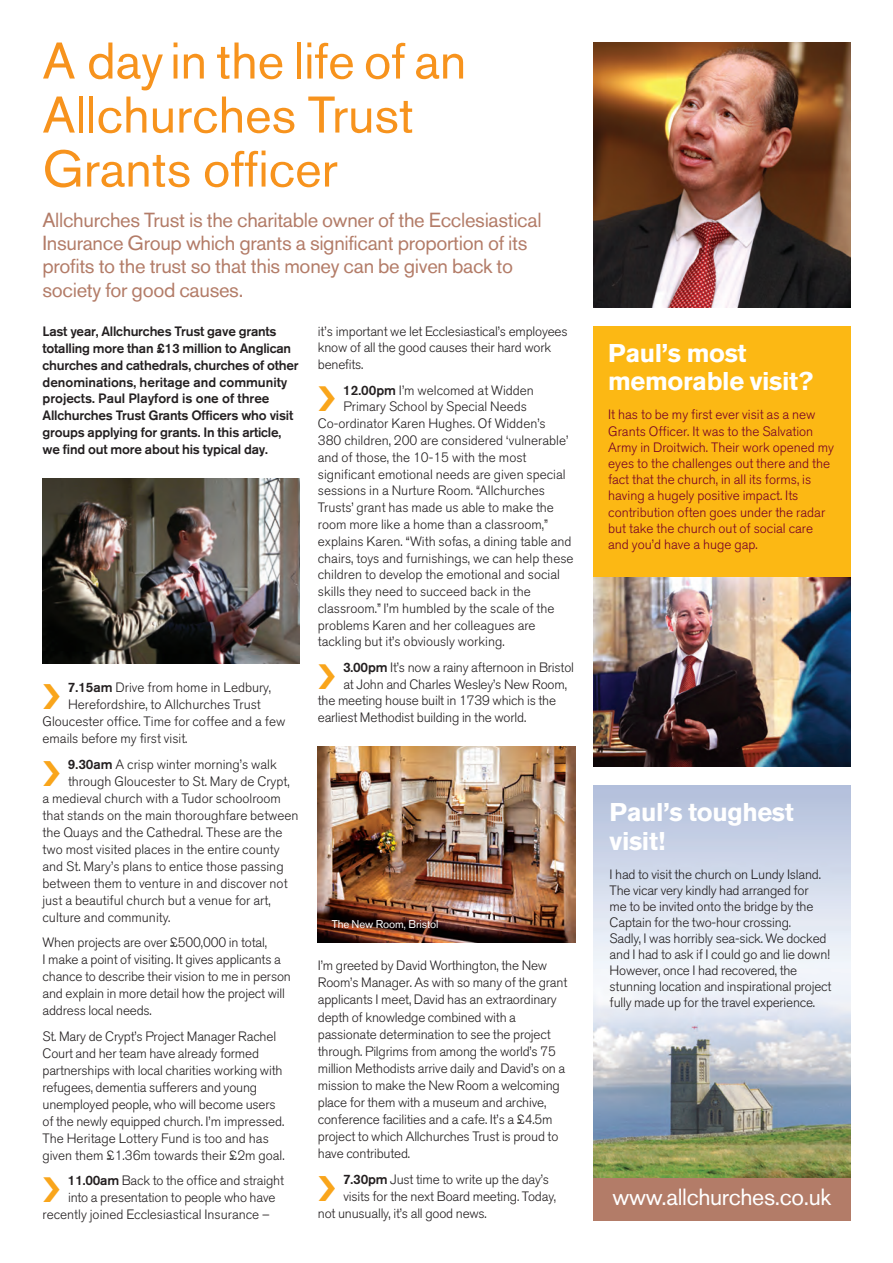
<style>
.page{position:relative;width:893px;height:1263px;background:#fff}
.page>*{position:absolute;margin:0;border:0;box-sizing:border-box;transform-origin:0 0}
.t1{font:51px/54px "Akzidenz Grotesk BQ";color:#f7931d}
.t2{font:700 25.5px/28.5px "Akzidenz Grotesk BQ";letter-spacing:-.015em;color:#fff}
.t3{font:23.25px "Akzidenz Grotesk BQ";letter-spacing:-.015em;color:#fff}
.t4{font:20.25px/23.2px "Akzidenz Grotesk BQ";letter-spacing:-.015em;color:#b37c68}
.t5{font:300 13.5px/17px "Akzidenz Grotesk BQ";letter-spacing:-.015em;color:#231f20}
.t6{font:500 13.5px/17px "Akzidenz Grotesk BQ";letter-spacing:-.015em;color:#231f20}
.t7{font:300 13.5px/16.2px "Akzidenz Grotesk BQ";color:#760026}
.t8{font:11.25px "Akzidenz Grotesk BQ";letter-spacing:-.01em;color:#fff}
.s1{font-weight:500}
</style>
<div class="page">
<img style="left:593px;top:785px;width:257px;height:393px">
<div style="left:593px;top:326px;width:257px;height:253px;background:#fcb814"></div>
<div style="left:593px;top:1178px;width:257px;height:42px;background:#b37c68"></div>
<img style="left:593px;top:577px;width:257px;height:189px">
<img style="left:593px;top:43px;width:257px;height:265px">
<img style="left:318px;top:746px;width:257px;height:196px">
<img style="left:43px;top:478px;width:257px;height:185px">
<h1 class="t1" style="left:43px;top:39px;width:425px">A dayin the life of an<br>Allchurches Trust<br>Grants officer</h1>
<h3 class="t4" style="left:43px;top:210px;width:501px">Allchurches Trust is the charitable owner of the Ecclesiastical Insurance Group which grants a significant proportion of its profits to the trust so that this money can be given back to society for good causes.</h3>
<p class="t6" style="left:43px;top:323px;width:258px">Last year, Allchurches Trust gave grants totalling more than £13 million to Anglican churches and cathedrals, churches of other denominations, heritage and community projects. Paul Playford is one of three Allchurches Trust Grants Officers who visit groups applying for grants. In this article, we find out more about his typical day.</p>
<p class="t5" style="left:68px;top:681px;width:205px"><span class="s1">7.15am</span> Drive from home in Ledbury,</p>
<p class="t5" style="left:68px;top:698px;width:194px">Herefordshire, to Allchurches Trust</p>
<p class="t5" style="left:43px;top:715px;width:244px">Gloucester office. Time for coffee and a few</p>
<p class="t5" style="left:43px;top:732px;width:147px">emails before my first visit.</p>
<p class="t5" style="left:68px;top:757px;width:210px"><span class="s1">9.30am</span> A crisp winter morning’s walk</p>
<p class="t5" style="left:68px;top:774px;width:223px">through Gloucester to St. Mary de Crypt,</p>
<p class="t5" style="left:43px;top:791px;width:240px">a medieval church with a Tudor schoolroom</p>
<p class="t5" style="left:43px;top:808px;width:258px">that stands on the main thoroughfare between</p>
<p class="t5" style="left:43px;top:825px;width:242px">the Quays and the Cathedral. These are the</p>
<p class="t5" style="left:43px;top:842px;width:239px">two most visited places in the entire county</p>
<p class="t5" style="left:43px;top:859px;width:243px">and St. Mary’s plans to entice those passing</p>
<p class="t5" style="left:43px;top:876px;width:247px">between them to venture in and discover not</p>
<p class="t5" style="left:43px;top:893px;width:230px">just a beautiful church but a venue for art,</p>
<p class="t5" style="left:43px;top:910px;width:129px">culture and community.</p>
<p class="t5" style="left:43px;top:936px;width:250px">When projects are over £500,000 in total,<br>I make a point of visiting. It gives applicants a chance to describe their vision to me in person and explain in more detail how the project will address local needs.</p>
<p class="t5" style="left:43px;top:1029px;width:244px">St. Mary de Crypt’s Project Manager Rachel Court and her team have already formed partnerships with local charities working with refugees, dementia sufferers and young unemployed people, who will become users of the newly equipped church. I’m impressed.<br>The Heritage Lottery Fund is too and has given them £1.36m towards their £2m goal.</p>
<p class="t5" style="left:68px;top:1173px;width:218px"><span class="s1">11.00am</span> Back to the office and straight</p>
<p class="t5" style="left:68px;top:1190px;width:209px">into a presentation to people who have</p>
<p class="t5" style="left:43px;top:1207px;width:229px">recently joined Ecclesiastical Insurance –</p>
<p class="t5" style="left:318px;top:324px;width:251px">it’s important we let Ecclesiastical’s employees know of all the good causes their hard work benefits.</p>
<p class="t5" style="left:343px;top:383px;width:192px"><span class="s1">12.00pm</span> I’m welcomed at Widden</p>
<p class="t5" style="left:343px;top:400px;width:185px">Primary School by Special Needs</p>
<p class="t5" style="left:318px;top:416px;width:229px">Co-ordinator Karen Hughes. Of Widden’s</p>
<p class="t5" style="left:318px;top:433px;width:252px">380 children, 200 are considered ‘vulnerable’</p>
<p class="t5" style="left:318px;top:450px;width:210px">and of those, the 10-15 with the most</p>
<p class="t5" style="left:318px;top:467px;width:249px">significant emotional needs are given special</p>
<p class="t5" style="left:318px;top:484px;width:229px">sessions in a Nurture Room. “Allchurches</p>
<p class="t5" style="left:318px;top:500px;width:238px">Trusts’ grant has made us able to make the</p>
<p class="t5" style="left:318px;top:517px;width:232px">room more like a home than a classroom,”</p>
<p class="t5" style="left:318px;top:534px;width:255px">explains Karen. “With sofas, a dining table and</p>
<p class="t5" style="left:318px;top:551px;width:257px">chairs, toys and furnishings, we can help these</p>
<p class="t5" style="left:318px;top:568px;width:244px">children to develop the emotional and social</p>
<p class="t5" style="left:318px;top:584px;width:214px">skills they need to succeed back in the</p>
<p class="t5" style="left:318px;top:601px;width:238px">classroom.” I’m humbled by the scale of the</p>
<p class="t5" style="left:318px;top:618px;width:219px">problems Karen and her colleagues are</p>
<p class="t5" style="left:318px;top:635px;width:188px">tackling but it’s obviously working.</p>
<p class="t5" style="left:343px;top:660px;width:232px"><span class="s1">3.00pm</span> It’s now a rainy afternoon in Bristol</p>
<p class="t5" style="left:343px;top:677px;width:225px">at John and Charles Wesley’s New Room,</p>
<p class="t5" style="left:318px;top:694px;width:240px">the meeting house built in 1739 which is the</p>
<p class="t5" style="left:318px;top:711px;width:210px">earliest Methodist building in the world.</p>
<p class="t8" style="left:332px;top:920px;width:108px">The New Room, Bristol</p>
<p class="t5" style="left:318px;top:958px;width:251px">I’m greeted by David Worthington, the New Room’s Manager. As with so many of the grant applicants I meet, David has an extraordinary depth of knowledge combined with a passionate determination to see the project through. Pilgrims from among the world’s 75 million Methodists arrive daily and David’s on a mission to make the New Room a welcoming place for them with a museum and archive, conference facilities and a cafe. It’s a £4.5m project to which Allchurches Trust is proud to have contributed.</p>
<p class="t5" style="left:343px;top:1172px;width:207px"><span class="s1">7.30pm</span> Just time to write up the day’s</p>
<p class="t5" style="left:343px;top:1189px;width:214px">visits for the next Board meeting. Today,</p>
<p class="t5" style="left:318px;top:1206px;width:171px">not unusually, it’s all good news.</p>
<h2 class="t2" style="left:608px;top:341px;width:206px">Paul’s most memorable visit?</h2>
<p class="t7" style="left:608px;top:408px;width:227px">It has to be my first ever visit as a new Grants Officer. It was to the Salvation Army in Droitwich. Their work opened my eyes to the challenges out there and the fact that the church, in all its forms, is having a hugely positive impact. Its contribution often goes under the radar but take the church out of social care and you’d have a huge gap.</p>
<h2 class="t2" style="left:610px;top:800px;width:186px">Paul’s toughest visit!</h2>
<p class="t5" style="left:610px;top:867px;width:223px;line-height:16px">I had to visit the church on Lundy Island.<br>The vicar very kindly had arranged for<br>me to be invited onto the bridge by the Captain for the two-hour crossing.<br>Sadly, I was horribly sea-sick. We docked and I had to ask if I could go and lie down!<br>However, once I had recovered, the stunning location and inspirational project fully made up for the travel experience.</p>
<h3 class="t3" style="left:612px;top:1188px;width:220px">www.allchurches.co.uk</h3>
</div>
